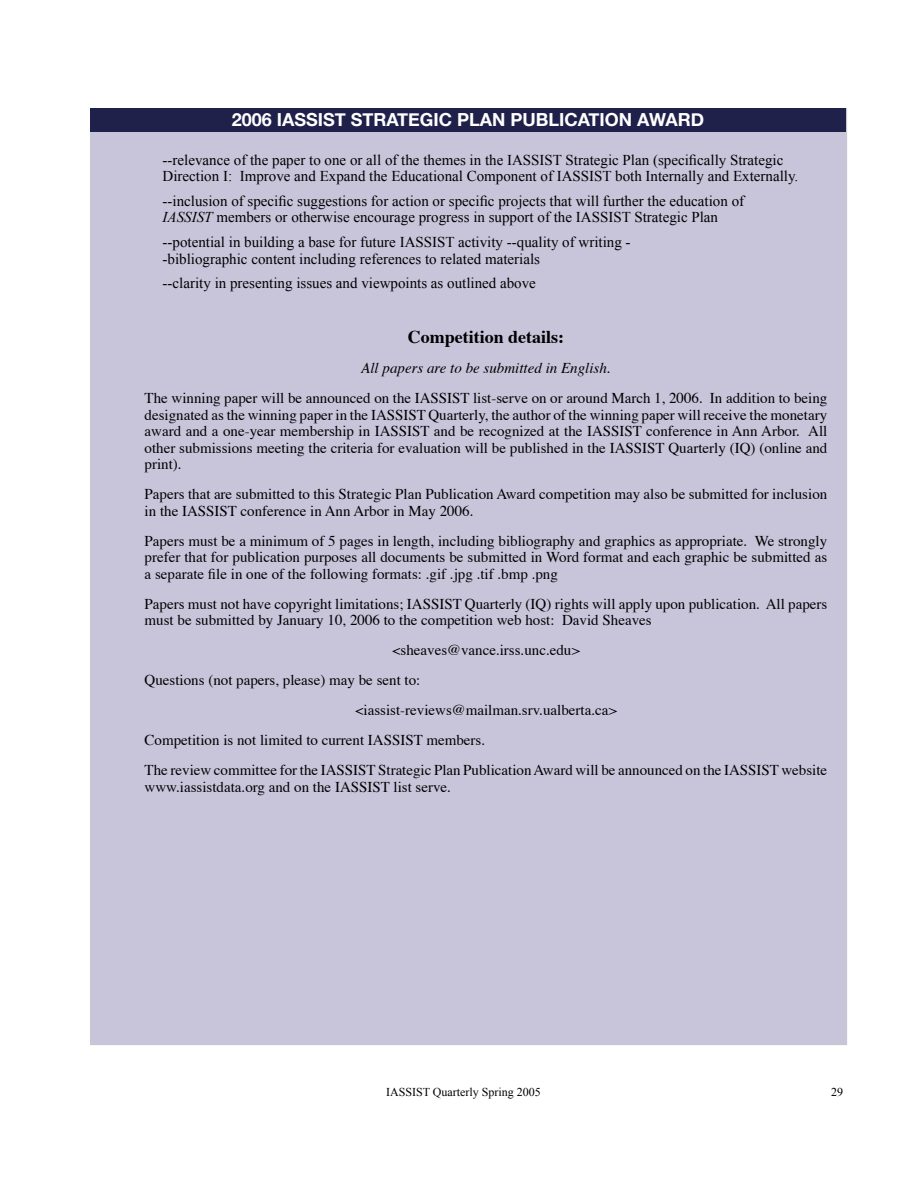
<style>
.page{position:relative;width:918px;height:1188px;background:#fff}
.page>*{position:absolute;margin:0;border:0;box-sizing:border-box;transform-origin:0 0}
.t1{font:700 18px "Helvetica Neue";color:#fff}
.t2{font:700 18px "Times";color:#000}
.t3{font:15px/16.5px "Times";color:#000;text-align:justify}
.t4{font:15px/16.5px "Times New Roman";color:#000}
.t5{font:12px "Times New Roman";color:#000}
.s1{font-style:italic}
</style>
<div class="page">
<div style="left:90px;top:108px;width:757px;height:937px;background:#c8c5db"></div>
<div style="left:90px;top:108px;width:756px;height:18px;background:#1f214b"></div>
<div style="left:90px;top:126px;width:756px;height:6px;background:#1f214b"></div>
<p class="t1" style="left:232px;top:108px;width:474px">2006 IASSIST STRATEGIC PLAN PUBLICATION AWARD</p>
<p class="t4" style="left:163px;top:151px;width:637px">--relevance of the paper to one or all of the themes in the IASSIST Strategic Plan (specifically Strategic<br>Direction I: Improve and Expand the Educational Component of IASSIST both Internally and Externally.</p>
<p class="t4" style="left:163px;top:192px;width:583px">--inclusion of specific suggestions for action or specific projects that will further the education of<br><span class="s1">IASSIST</span> members or otherwise encourage progress in support of the IASSIST Strategic Plan</p>
<p class="t4" style="left:163px;top:234px;width:469px">--potential in building a base for future IASSIST activity --quality of writing - -bibliographic content including references to related materials</p>
<p class="t4" style="left:163px;top:275px;width:375px">--clarity in presenting issues and viewpoints as outlined above</p>
<p class="t2" style="left:408px;top:320px;width:158px">Competition details:</p>
<p class="t3" style="left:145px;top:352px;width:684px;line-height:30px;text-align:center"><span class="s1">All papers are to be submitted in English</span>.<br>The winning paper will be announced on the IASSIST list-serve on or around March 1, 2006. In addition to being</p>
<p class="t3" style="left:145px;top:405px;width:684px">designated as the winning paper in the IASSIST Quarterly, the author of the winning paper will receive the monetary award and a one-year membership in IASSIST and be recognized at the IASSIST conference in Ann Arbor. All other submissions meeting the criteria for evaluation will be published in the IASSIST Quarterly (IQ) (online and print).</p>
<p class="t3" style="left:145px;top:484px;width:684px">Papers that are submitted to this Strategic Plan Publication Award competition may also be submitted for inclusion in the IASSIST conference in Ann Arbor in May 2006.</p>
<p class="t3" style="left:145px;top:531px;width:684px">Papers must be a minimum of 5 pages in length, including bibliography and graphics as appropriate. We strongly prefer that for publication purposes all documents be submitted in Word format and each graphic be submitted as a separate file in one of the following formats: .gif .jpg .tif .bmp .png</p>
<p class="t3" style="left:145px;top:594px;width:684px">Papers must not have copyright limitations; IASSIST Quarterly (IQ) rights will apply upon publication. All papers must be submitted by January 10, 2006 to the competition web host: David Sheaves</p>
<p class="t3" style="left:392px;top:640px;width:189px">&lt;sheaves@vance.irss.unc.edu&gt;</p>
<p class="t3" style="left:145px;top:670px;width:277px">Questions (not papers, please) may be sent to:</p>
<p class="t3" style="left:355px;top:700px;width:263px">&lt;iassist-reviews@mailman.srv.ualberta.ca&gt;</p>
<p class="t3" style="left:145px;top:730px;width:342px">Competition is not limited to current IASSIST members.</p>
<p class="t3" style="left:145px;top:760px;width:684px">The review committee for the IASSIST Strategic Plan Publication Award will be announced on the IASSIST website</p>
<p class="t3" style="left:145px;top:777px;width:308px">www.iassistdata.org and on the IASSIST list serve.</p>
<p class="t5" style="left:386px;top:1085px;width:156px">IASSIST Quarterly Spring 2005</p>
<p class="t5" style="left:831px;top:1085px;width:13px">29</p>
</div>
